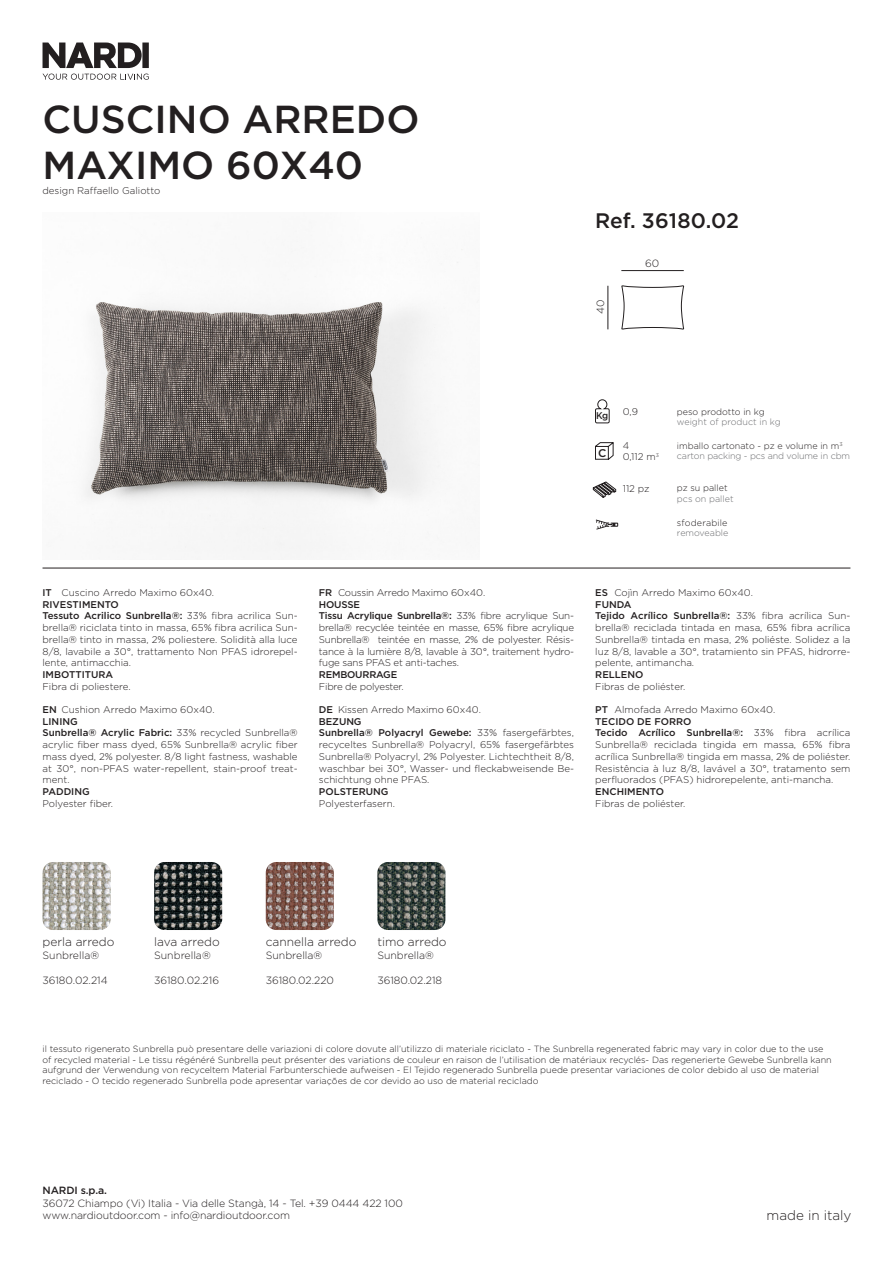
<style>
.page{position:relative;width:893px;height:1263px;background:#fff}
.page>*{position:absolute;margin:0;border:0;box-sizing:border-box;transform-origin:0 0}
.t1{font:500 39px "Gotham N";color:#231f20}
.t2{font:500 21px "Gotham N";color:#231f20}
.t3{font:300 13.5px "Gotham N";color:#231f20}
.t4{font:300 12px "Gotham N";color:#231f20}
.t5{font:500 11.25px "Gotham N";color:#231f20}
.t6{font:300 10.5px/12.6px "Gotham N";letter-spacing:-.01em;color:#231f20}
.t7{font:500 10.5px "Gotham N";letter-spacing:-.01em;color:#231f20}
.t8{font:300 9.75px/11.7px "Gotham N";color:#231f20;text-align:justify}
.t9{font:500 9.75px "Gotham N";color:#231f20}
.t10{font:300 9.75px "Gotham N";letter-spacing:-.02em;color:#231f20}
.t11{font:500 9.75px "Gotham N";letter-spacing:-.02em;color:#231f20}
.t12{font:500 9.75px "Gotham N";color:#231f20;scale:.93 1}
.t13{font:300 9px/10.8px "Gotham N";color:#231f20}
.t14{font:300 9px/10.5px "Gotham N";color:#6c6d70}
.s1{font-weight:500}
.s2{color:#231f20}
</style>
<div class="page">
<svg style="left:43px;top:43px;width:106px;height:25px"></svg>
<svg style="left:43px;top:74px;width:106px;height:6px"></svg>
<svg style="left:595px;top:442px;width:19px;height:18px"></svg>
<svg style="left:592px;top:481px;width:24px;height:17px"></svg>
<svg style="left:595px;top:399px;width:15px;height:25px"></svg>
<hr style="left:43px;top:568px;width:807px;height:1px;background:#231f20">
<hr style="left:621px;top:270px;width:63px;height:1px;background:#231f20">
<hr style="left:608px;top:286px;width:1px;height:43px;background:#231f20">
<svg style="left:621px;top:286px;width:63px;height:43px"></svg>
<svg style="left:596px;top:519px;width:22px;height:11px"></svg>
<img style="left:84px;top:249px;width:379px;height:302px">
<img style="left:43px;top:862px;width:68px;height:68px">
<img style="left:154px;top:862px;width:68px;height:68px">
<img style="left:266px;top:862px;width:68px;height:68px">
<img style="left:377px;top:862px;width:68px;height:68px">
<p class="t1" style="left:43px;top:97px;width:379px">CUSCINO ARREDO</p>
<p class="t1" style="left:43px;top:143px;width:322px">MAXIMO 60X40</p>
<p class="t8" style="left:43px;top:185px;width:119px">design Raffaello Galiotto</p>
<p class="t2" style="left:595px;top:209px;width:145px">Ref. 36180.02</p>
<p class="t6" style="left:594px;top:314px;width:16px;rotate:-90deg">40</p>
<p class="t6" style="left:645px;top:257px;width:16px">60</p>
<p class="t8" style="left:43px;top:587px;width:173px"><span class="s1">IT</span> Cuscino Arredo Maximo 60x40.</p>
<p class="t9" style="left:43px;top:599px;width:78px">RIVESTIMENTO</p>
<p class="t8" style="left:43px;top:610px;width:257px"><span class="s1">Tessuto Acrilico Sunbrella®:</span> 33% fibra acrilica Sun&shy;brella® riciclata tinto in massa, 65% fibra acrilica Sun&shy;brella® tinto in massa, 2% poliestere. Solidità alla luce 8/8, lavabile a 30°, trattamento Non PFAS idrorepel&shy;lente, antimacchia.</p>
<p class="t9" style="left:43px;top:669px;width:72px">IMBOTTITURA</p>
<p class="t8" style="left:43px;top:680px;width:90px">Fibra di poliestere.</p>
<p class="t8" style="left:43px;top:704px;width:174px"><span class="s1">EN</span> Cushion Arredo Maximo 60x40.</p>
<p class="t9" style="left:43px;top:716px;width:37px">LINING</p>
<p class="t8" style="left:43px;top:727px;width:257px"><span class="s1">Sunbrella® Acrylic Fabric:</span> 33% recycled Sunbrella® acrylic fiber mass dyed, 65% Sunbrella® acrylic fiber mass dyed, 2% polyester. 8/8 light fastness, washable at 30°, non-PFAS water-repellent, stain-proof treat&shy;ment.</p>
<p class="t9" style="left:43px;top:786px;width:49px">PADDING</p>
<p class="t8" style="left:43px;top:797px;width:72px">Polyester fiber.</p>
<p class="t10" style="left:319px;top:587px;width:168px"><span class="s1">FR</span> Coussin Arredo Maximo 60x40.</p>
<p class="t9" style="left:319px;top:599px;width:43px">HOUSSE</p>
<p class="t8" style="left:319px;top:610px;width:257px"><span class="s1">Tissu Acrylique Sunbrella®:</span> 33% fibre acrylique Sun&shy;brella® recyclée teintée en masse, 65% fibre acrylique Sunbrella® teintée en masse, 2% de polyester. Résis&shy;tance à la lumière 8/8, lavable à 30°, traitement hydro&shy;fuge sans PFAS et anti-taches.</p>
<p class="t11" style="left:319px;top:669px;width:80px">REMBOURRAGE</p>
<p class="t10" style="left:319px;top:681px;width:86px">Fibre de polyester.</p>
<p class="t8" style="left:319px;top:704px;width:164px"><span class="s1">DE</span> Kissen Arredo Maximo 60x40.</p>
<p class="t9" style="left:319px;top:716px;width:44px">BEZUNG</p>
<p class="t8" style="left:319px;top:727px;width:257px"><span class="s1">Sunbrella® Polyacryl Gewebe:</span> 33% fasergefärbtes, recyceltes Sunbrella® Polyacryl, 65% fasergefärbtes Sunbrella® Polyacryl, 2% Polyester. Lichtechtheit 8/8, waschbar bei 30°, Wasser- und fleckabweisende Be&shy;schichtung ohne PFAS.</p>
<p class="t9" style="left:319px;top:786px;width:71px">POLSTERUNG</p>
<p class="t8" style="left:319px;top:797px;width:78px">Polyesterfasern.</p>
<p class="t12" style="left:596px;top:410px;width:15px">Kg</p>
<p class="t13" style="left:677px;top:406px;width:89px">peso prodotto in kg</p>
<p class="t14" style="left:677px;top:417px;width:105px">weight of product in kg</p>
<p class="t14" style="left:677px;top:440px;width:175px"><span class="s2">imballo cartonato - pz e volume in m</span><sup>3 </sup>carton packing - pcs and volume in cbm</p>
<p class="t13" style="left:677px;top:483px;width:52px">pz su pallet</p>
<p class="t14" style="left:677px;top:493px;width:58px">pcs on pallet</p>
<p class="t8" style="left:623px;top:406px;width:17px">0,9</p>
<p class="t8" style="left:623px;top:440px;width:8px">4</p>
<p class="t8" style="left:623px;top:450px;width:38px">0,112 m<sup>3</sup></p>
<p class="t5" style="left:598px;top:446px;width:10px">C</p>
<p class="t8" style="left:623px;top:482px;width:28px">112 pz</p>
<p class="t13" style="left:677px;top:517px;width:52px">sfoderabile</p>
<p class="t14" style="left:677px;top:527px;width:53px">removeable</p>
<p class="t8" style="left:595px;top:587px;width:159px"><span class="s1">ES</span> Cojìn Arredo Maximo 60x40.</p>
<p class="t9" style="left:595px;top:599px;width:38px">FUNDA</p>
<p class="t8" style="left:595px;top:610px;width:257px"><span class="s1">Tejido Acrílico Sunbrella®:</span> 33% fibra acrílica Sun&shy;brella® reciclada tintada en masa, 65% fibra acrílica Sunbrella® tintada en masa, 2% poliéste. Solidez a la luz 8/8, lavable a 30°, tratamiento sin PFAS, hidrorre&shy;pelente, antimancha.</p>
<p class="t9" style="left:595px;top:669px;width:50px">RELLENO</p>
<p class="t8" style="left:595px;top:680px;width:92px">Fibras de poliéster.</p>
<p class="t8" style="left:595px;top:704px;width:182px"><span class="s1">PT</span> Almofada Arredo Maximo 60x40.</p>
<p class="t9" style="left:595px;top:716px;width:98px">TECIDO DE FORRO</p>
<p class="t8" style="left:595px;top:727px;width:257px"><span class="s1">Tecido Acrílico Sunbrella®:</span> 33% fibra acrílica Sunbrella® reciclada tingida em massa, 65% fibra acrílica Sunbrella® tingida em massa, 2% de poliéster.<br>Resistência à luz 8/8, lavável a 30°, tratamento sem perfluorados (PFAS) hidrorepelente, anti-mancha.</p>
<p class="t9" style="left:595px;top:786px;width:70px">ENCHIMENTO</p>
<p class="t8" style="left:595px;top:797px;width:92px">Fibras de poliéster.</p>
<p class="t4" style="left:43px;top:935px;width:73px">perla arredo</p>
<p class="t6" style="left:43px;top:949px;width:58px">Sunbrella®</p>
<p class="t6" style="left:43px;top:974px;width:67px">36180.02.214</p>
<p class="t4" style="left:154px;top:935px;width:67px">lava arredo</p>
<p class="t6" style="left:154px;top:949px;width:58px">Sunbrella®</p>
<p class="t6" style="left:154px;top:974px;width:66px">36180.02.216</p>
<p class="t4" style="left:266px;top:935px;width:92px">cannella arredo</p>
<p class="t6" style="left:266px;top:949px;width:58px">Sunbrella®</p>
<p class="t6" style="left:266px;top:974px;width:70px">36180.02.220</p>
<p class="t4" style="left:377px;top:935px;width:71px">timo arredo</p>
<p class="t6" style="left:377px;top:949px;width:58px">Sunbrella®</p>
<p class="t6" style="left:377px;top:974px;width:66px">36180.02.218</p>
<p class="t13" style="left:43px;top:1043px;width:791px">il tessuto rigenerato Sunbrella può presentare delle variazioni di colore dovute all’utilizzo di materiale riciclato - The Sunbrella regenerated fabric may vary in color due to the use of recycled material - Le tissu régénéré Sunbrella peut présenter des variations de couleur en raison de l’utilisation de matériaux recyclés- Das regenerierte Gewebe Sunbrella kann aufgrund der Verwendung von recyceltem Material Farbunterschiede aufweisen - El Tejido regenerado Sunbrella puede presentar variaciones de color debido al uso de material reciclado - O tecido regenerado Sunbrella pode apresentar variações de cor devido ao uso de material reciclado</p>
<p class="t7" style="left:43px;top:1184px;width:66px">NARDI s.p.a.</p>
<p class="t6" style="left:43px;top:1196px;width:362px">36072 Chiampo (Vi) Italia - Via delle Stangà, 14 - Tel. +39 0444 422 100 www.nardioutdoor.com - info@nardioutdoor.com</p>
<h3 class="t3" style="left:767px;top:1207px;width:86px">made in italy</h3>
</div>
